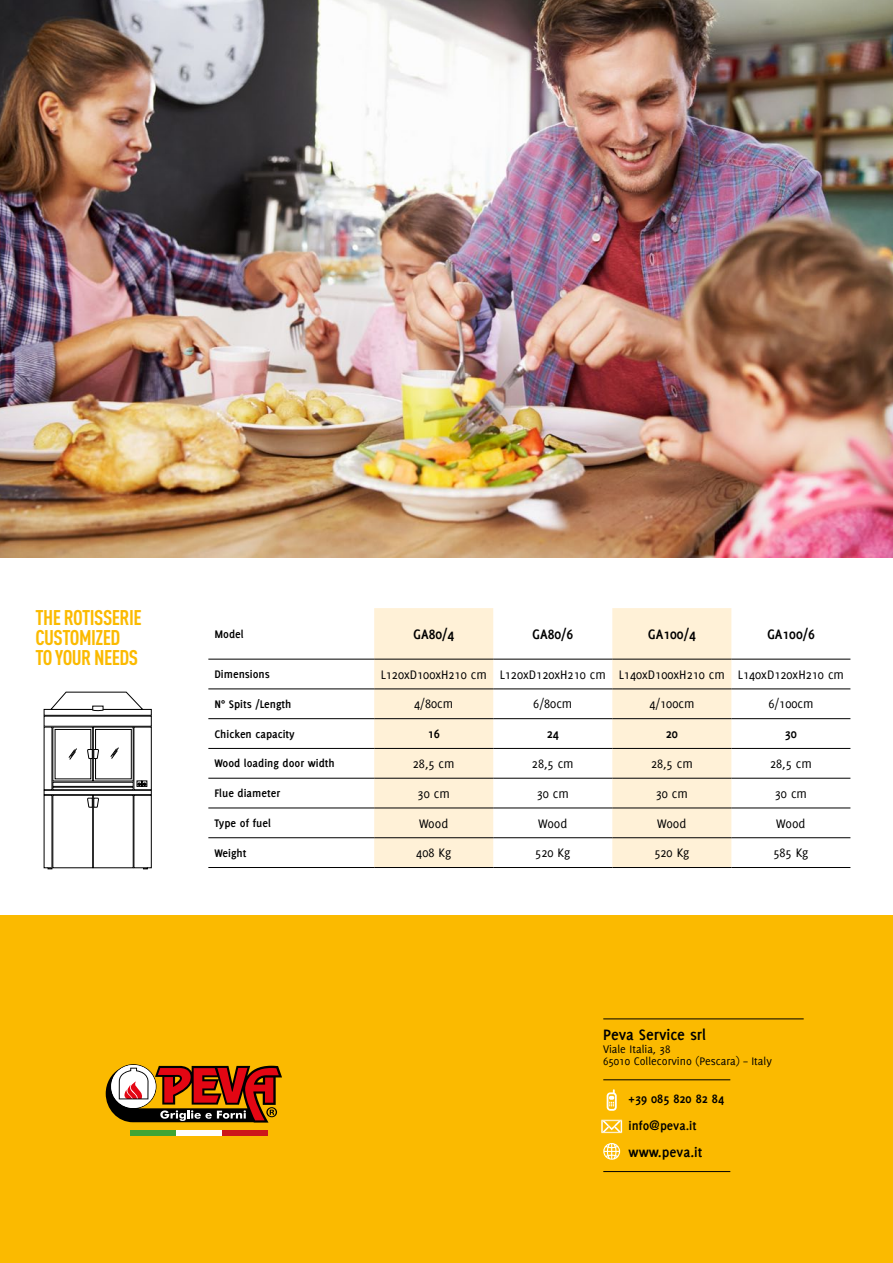
<style>
.page{position:relative;width:893px;height:1263px;background:#fff}
.page>*{position:absolute;margin:0;border:0;box-sizing:border-box;transform-origin:0 0}
.t1{font:700 21px/20px "DIN Cond";letter-spacing:-.025em;color:#fbba00}
.t2{font:700 16.5px "Delicious";color:#000}
.t3{font:700 15px "Delicious";color:#000}
.t4{font:13.5px "Delicious";color:#000}
.t5{font:700 13.5px/27px "Delicious";color:#000}
.t6{font:700 12px "Delicious";color:#000}
.t7{font:12px/12px "Delicious";color:#000}
</style>
<div class="page">
<div style="left:0;top:901px;width:893px;height:362px;background:#fbba00"></div>
<img style="left:0;top:0;width:893px;height:557px">
<svg style="left:374px;top:608px;width:357px;height:259px;fill:#fff1d7"></svg>
<hr style="left:208px;top:659px;width:166px;height:1px;background:#000">
<hr style="left:374px;top:659px;width:119px;height:1px;background:#000">
<hr style="left:493px;top:659px;width:119px;height:1px;background:#000">
<hr style="left:612px;top:659px;width:119px;height:1px;background:#000">
<hr style="left:731px;top:659px;width:119px;height:1px;background:#000">
<hr style="left:208px;top:689px;width:166px;height:1px;background:#000">
<hr style="left:374px;top:689px;width:119px;height:1px;background:#000">
<hr style="left:493px;top:689px;width:119px;height:1px;background:#000">
<hr style="left:612px;top:689px;width:119px;height:1px;background:#000">
<hr style="left:731px;top:689px;width:119px;height:1px;background:#000">
<hr style="left:208px;top:718px;width:166px;height:1px;background:#000">
<hr style="left:374px;top:718px;width:119px;height:1px;background:#000">
<hr style="left:493px;top:718px;width:119px;height:1px;background:#000">
<hr style="left:612px;top:718px;width:119px;height:1px;background:#000">
<hr style="left:731px;top:718px;width:119px;height:1px;background:#000">
<hr style="left:208px;top:748px;width:166px;height:1px;background:#000">
<hr style="left:374px;top:748px;width:119px;height:1px;background:#000">
<hr style="left:493px;top:748px;width:119px;height:1px;background:#000">
<hr style="left:612px;top:748px;width:119px;height:1px;background:#000">
<hr style="left:731px;top:748px;width:119px;height:1px;background:#000">
<hr style="left:208px;top:778px;width:166px;height:1px;background:#000">
<hr style="left:374px;top:778px;width:119px;height:1px;background:#000">
<hr style="left:493px;top:778px;width:119px;height:1px;background:#000">
<hr style="left:612px;top:778px;width:119px;height:1px;background:#000">
<hr style="left:731px;top:778px;width:119px;height:1px;background:#000">
<hr style="left:208px;top:808px;width:166px;height:1px;background:#000">
<hr style="left:374px;top:808px;width:119px;height:1px;background:#000">
<hr style="left:493px;top:808px;width:119px;height:1px;background:#000">
<hr style="left:612px;top:808px;width:119px;height:1px;background:#000">
<hr style="left:731px;top:808px;width:119px;height:1px;background:#000">
<hr style="left:208px;top:837px;width:166px;height:1px;background:#000">
<hr style="left:374px;top:837px;width:119px;height:1px;background:#000">
<hr style="left:493px;top:837px;width:119px;height:1px;background:#000">
<hr style="left:612px;top:837px;width:119px;height:1px;background:#000">
<hr style="left:731px;top:837px;width:119px;height:1px;background:#000">
<hr style="left:208px;top:867px;width:166px;height:1px;background:#000">
<hr style="left:374px;top:867px;width:119px;height:1px;background:#000">
<hr style="left:493px;top:867px;width:119px;height:1px;background:#000">
<hr style="left:612px;top:867px;width:119px;height:1px;background:#000">
<hr style="left:731px;top:867px;width:119px;height:1px;background:#000">
<div style="left:0;top:873px;width:893px;height:41px;background:#fff"></div>
<svg style="left:106px;top:1064px;width:176px;height:58px"></svg>
<div style="left:130px;top:1130px;width:46px;height:6px;background:#3fa535"></div>
<div style="left:176px;top:1130px;width:46px;height:6px;background:#fff"></div>
<div style="left:222px;top:1130px;width:46px;height:6px;background:#cd171a"></div>
<svg style="left:603px;top:1143px;width:17px;height:17px"></svg>
<svg style="left:601px;top:1120px;width:21px;height:14px"></svg>
<svg style="left:607px;top:1089px;width:10px;height:22px"></svg>
<hr style="left:603px;top:1018px;width:201px;height:1px;background:#000">
<hr style="left:603px;top:1079px;width:127px;height:1px;background:#000">
<hr style="left:603px;top:1171px;width:127px;height:1px;background:#000">
<div style="left:93px;top:727px;width:40px;height:54px;border:1px solid #000"></div>
<div style="left:53px;top:795px;width:40px;height:73px;border:1px solid #000"></div>
<div style="left:93px;top:795px;width:40px;height:73px;border:1px solid #000"></div>
<div style="left:44px;top:790px;width:107px;height:5px;border:1px solid #000"></div>
<svg style="left:50px;top:692px;width:93px;height:19px"></svg>
<div style="left:95px;top:729px;width:36px;height:50px;border:1px solid #000"></div>
<svg style="left:87px;top:749px;width:12px;height:12px"></svg>
<svg style="left:87px;top:798px;width:12px;height:12px"></svg>
<svg style="left:69px;top:748px;width:8px;height:12px"></svg>
<svg style="left:111px;top:747px;width:8px;height:12px"></svg>
<svg style="left:137px;top:781px;width:10px;height:6px"></svg>
<h1 class="t1" style="left:35px;top:607px;width:108px">THE ROTISSERIE<br>CUSTOMIZED<br>TO YOUR NEEDS</h1>
<p class="t6" style="left:214px;top:627px;width:31px">Model</p>
<p class="t3" style="left:413px;top:625px;width:43px">GA80/4</p>
<p class="t3" style="left:532px;top:625px;width:43px">GA80/6</p>
<p class="t3" style="left:648px;top:625px;width:49px">GA100/4</p>
<p class="t3" style="left:767px;top:625px;width:49px">GA100/6</p>
<p class="t6" style="left:214px;top:667px;width:57px">Dimensions</p>
<p class="t4" style="left:381px;top:667px;width:465px">L120xD100xH210 cm L120xD120xH210 cm L140xD100xH210 cm L140xD120xH210 cm</p>
<p class="t6" style="left:214px;top:697px;width:79px">N° Spits /Length</p>
<p class="t4" style="left:414px;top:696px;width:41px">4/80cm</p>
<p class="t4" style="left:533px;top:696px;width:41px">6/80cm</p>
<p class="t4" style="left:649px;top:696px;width:47px">4/100cm</p>
<p class="t4" style="left:768px;top:696px;width:47px">6/100cm</p>
<p class="t6" style="left:214px;top:727px;width:82px">Chicken capacity</p>
<p class="t5" style="left:428px;top:720px;width:14px">16</p>
<p class="t5" style="left:547px;top:720px;width:14px">24</p>
<p class="t5" style="left:666px;top:720px;width:14px">20</p>
<p class="t5" style="left:785px;top:720px;width:14px">30</p>
<p class="t6" style="left:214px;top:757px;width:122px">Wood loading door width</p>
<p class="t4" style="left:413px;top:756px;width:43px">28,5 cm</p>
<p class="t4" style="left:532px;top:756px;width:43px">28,5 cm</p>
<p class="t4" style="left:651px;top:756px;width:43px">28,5 cm</p>
<p class="t4" style="left:770px;top:756px;width:43px">28,5 cm</p>
<p class="t6" style="left:214px;top:786px;width:67px">Flue diameter</p>
<p class="t4" style="left:418px;top:786px;width:34px">30 cm</p>
<p class="t4" style="left:537px;top:786px;width:34px">30 cm</p>
<p class="t4" style="left:656px;top:786px;width:34px">30 cm</p>
<p class="t4" style="left:775px;top:786px;width:34px">30 cm</p>
<p class="t6" style="left:214px;top:816px;width:58px">Type of fuel</p>
<p class="t4" style="left:419px;top:815px;width:31px">Wood</p>
<p class="t4" style="left:538px;top:815px;width:31px">Wood</p>
<p class="t4" style="left:657px;top:815px;width:31px">Wood</p>
<p class="t4" style="left:776px;top:815px;width:31px">Wood</p>
<p class="t6" style="left:214px;top:846px;width:34px">Weight</p>
<p class="t4" style="left:416px;top:845px;width:36px">408 Kg</p>
<p class="t4" style="left:535px;top:845px;width:36px">520 Kg</p>
<p class="t4" style="left:654px;top:845px;width:36px">520 Kg</p>
<p class="t4" style="left:773px;top:845px;width:36px">585 Kg</p>
<p class="t2" style="left:603px;top:1025px;width:104px">Peva Service srl</p>
<p class="t7" style="left:603px;top:1043px;width:170px">Viale Italia, 38<br>65010 Collecorvino (Pescara) – Italy</p>
<p class="t5" style="left:629px;top:1085px;width:97px">+39 085 820 82 84 info@peva.it</p>
<p class="t3" style="left:629px;top:1143px;width:75px">www.peva.it</p>
</div>
